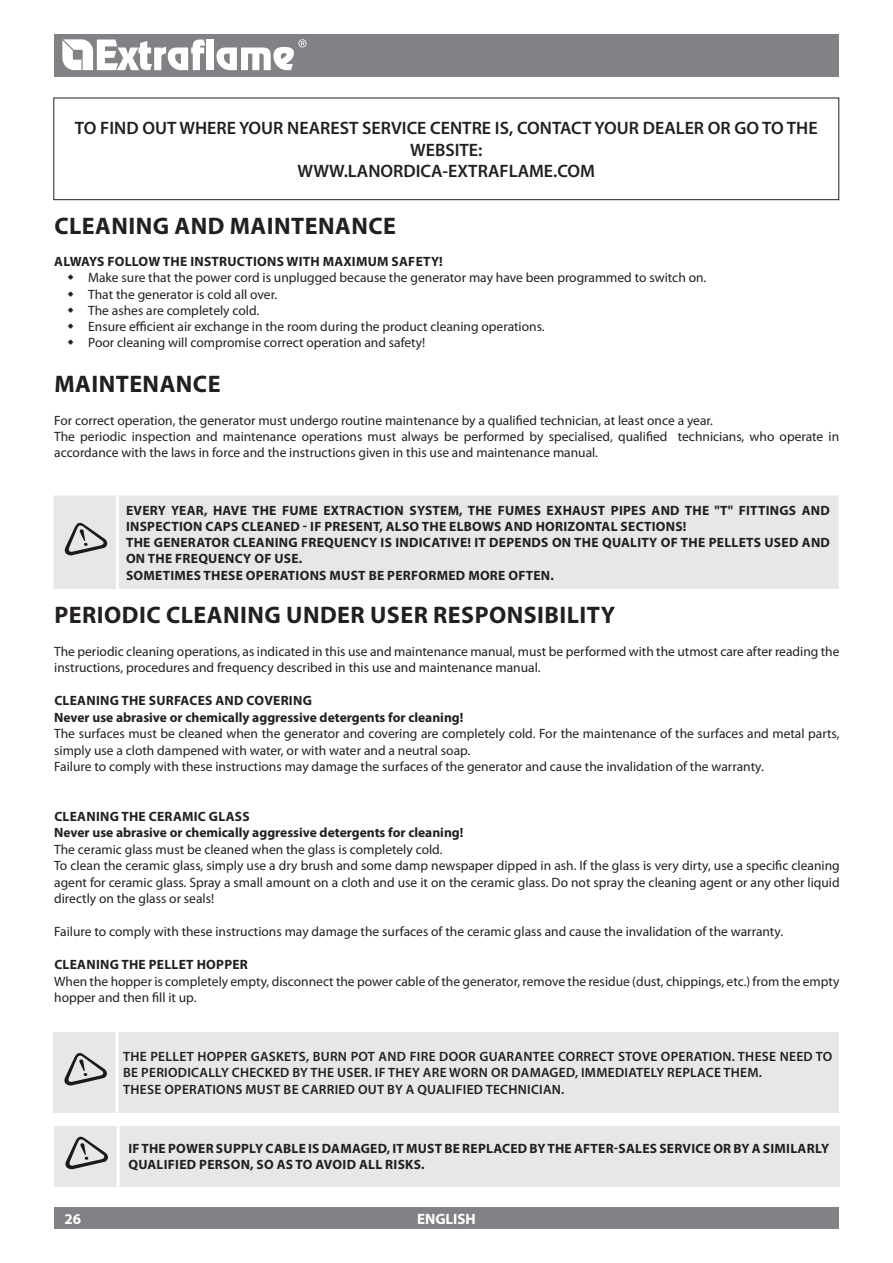
<style>
.page{position:relative;width:893px;height:1263px;background:#fff}
.page>*{position:absolute;margin:0;border:0;box-sizing:border-box;transform-origin:0 0}
.t1{font:700 24px "Myriad Pro";letter-spacing:.02em;color:#231f20}
.t2{font:600 18px/21.6px "Myriad Pro";color:#231f20;text-align:center}
.t3{font:700 15px "Myriad Pro";color:#fff}
.t4{font:13.5px/16.5px "Myriad Pro";color:#231f20}
.t5{font:700 13.5px/16.2px "Myriad Pro";letter-spacing:.02em;color:#231f20}
.t6{font:600 13.5px "Myriad Pro";letter-spacing:.02em;color:#231f20}
</style>
<div class="page">
<div style="left:54px;top:34px;width:785px;height:43px;background:#808285"></div>
<div style="left:54px;top:1208px;width:785px;height:21px;background:#808285"></div>
<svg style="left:62px;top:39px;width:143px;height:31px"></svg>
<div style="left:207px;top:40px;width:7px;height:30px;background:#fff"></div>
<svg style="left:216px;top:39px;width:90px;height:31px"></svg>
<div style="left:54px;top:495px;width:785px;height:94px;background:#e6e7e9"></div>
<hr style="left:116px;top:495px;width:3px;height:94px;background:#fff">
<svg style="left:64px;top:521px;width:43px;height:35px;background:#b4b5b6"></svg>
<div style="left:54px;top:98px;width:785px;height:102px;border:1px solid #231f20"></div>
<div style="left:54px;top:1126px;width:786px;height:60px;background:#e6e7e9"></div>
<hr style="left:117px;top:1126px;width:3px;height:60px;background:#fff">
<svg style="left:65px;top:1136px;width:43px;height:34px"></svg>
<div style="left:53px;top:1032px;width:786px;height:81px;background:#e6e7e9"></div>
<hr style="left:116px;top:1032px;width:3px;height:81px;background:#fff">
<svg style="left:64px;top:1053px;width:43px;height:33px"></svg>
<h2 class="t2" style="left:75px;top:117px;width:744px">TO FIND OUT WHERE YOUR NEAREST SERVICE CENTRE IS, CONTACT YOUR DEALER OR GO TO THE<br>WEBSITE:<br>WWW.LANORDICA-EXTRAFLAME.COM</h2>
<h1 class="t1" style="left:54px;top:210px;width:343px">CLEANING AND MAINTENANCE</h1>
<p class="t5" style="left:54px;top:253px;width:390px">ALWAYS FOLLOW THE INSTRUCTIONS WITH MAXIMUM SAFETY!</p>
<p class="t4" style="left:88px;top:270px;width:620px">Make sure that the power cord is unplugged because the generator may have been programmed to switch on.<br>That the generator is cold all over.<br>The ashes are completely cold.<br>Ensure efficient air exchange in the room during the product cleaning operations.<br>Poor cleaning will compromise correct operation and safety!</p>
<h1 class="t1" style="left:54px;top:368px;width:168px">MAINTENANCE</h1>
<p class="t4" style="left:54px;top:412px;width:787px">For correct operation, the generator must undergo routine maintenance by a qualified technician, at least once a year.<br>The periodic inspection and maintenance operations must always be performed by specialised, qualified technicians, who operate in accordance with the laws in force and the instructions given in this use and maintenance manual.</p>
<p class="t5" style="left:126px;top:502px;width:705px">EVERY YEAR, HAVE THE FUME EXTRACTION SYSTEM, THE FUMES EXHAUST PIPES AND THE "T" FITTINGS AND<br>INSPECTION CAPS CLEANED - IF PRESENT, ALSO THE ELBOWS AND HORIZONTAL SECTIONS!<br>THE GENERATOR CLEANING FREQUEN</p>
<p class="t5" style="left:361px;top:534px;width:43px">CY IS INDI</p>
<p class="t5" style="left:423px;top:534px;width:17px">CATIVE</p>
<p class="t5" style="left:467px;top:534px;width:364px">! IT DEPENDS ON THE QUALITY OF THE PELLETS USED AND</p>
<p class="t5" style="left:126px;top:550px;width:429px">ON THE FREQUENCY OF USE.<br>SOMETIMES THESE OPERATIONS MUST BE PERFORMED MORE OFTEN.</p>
<h1 class="t1" style="left:54px;top:599px;width:562px">PERIODIC CLEANING UNDER USER RESPONSIBILITY</h1>
<p class="t4" style="left:54px;top:643px;width:787px">The periodic cleaning operations, as indicated in this use and maintenance manual, must be performed with the utmost care after reading the instructions, procedures and frequency described in this use and maintenance manual.</p>
<p class="t5" style="left:54px;top:692px;width:411px">CLEANING THE SURFACES AND COVERING<br>NEVER USE ABRASIVE OR CHEMICALLY AGGRESSIVE DETERGENTS FOR CLEANING!</p>
<p class="t4" style="left:54px;top:725px;width:787px">The surfaces must be cleaned when the generator and covering are completely cold. For the maintenance of the surfaces and metal parts, simply use a cloth dampened with water, or with water and a neutral soap.<br>Failure to comply with these instructions may damage the surfaces of the generator and cause the invalidation of the warranty.</p>
<p class="t5" style="left:54px;top:808px;width:411px">CLEANING THE CERAMIC GLASS<br>NEVER USE ABRASIVE OR CHEMICALLY AGGRESSIVE DETERGENTS FOR CLEANING!</p>
<p class="t4" style="left:54px;top:841px;width:787px">The ceramic glass must be cleaned when the glass is completely cold.<br>To clean the ceramic glass, simply use a dry brush and some damp newspaper dipped in ash. If the glass is very dirty, use a specific cleaning agent for ceramic glass. Spray a small amount on a cloth and use it on the ceramic glass. Do not spray the cleaning agent or any other liquid directly on the glass or seals!</p>
<p class="t4" style="left:54px;top:923px;width:730px">Failure to comply with these instructions may damage the surfaces of the ceramic glass and cause the invalidation of the warranty.</p>
<p class="t5" style="left:54px;top:956px;width:195px">CLEANING THE PELLET HOPPER</p>
<p class="t4" style="left:54px;top:973px;width:787px">When the hopper is completely empty, disconnect the power cable of the generator, remove the residue (dust, chippings, etc.) from the empty hopper and then fill it up.</p>
<p class="t6" style="left:123px;top:1048px;width:43px">THE PELLET</p>
<p class="t6" style="left:197px;top:1048px;width:63px">HOPPER GAS</p>
<p class="t6" style="left:276px;top:1048px;width:46px">KETS, BURN</p>
<p class="t6" style="left:351px;top:1048px;width:38px">POT AND</p>
<p class="t6" style="left:410px;top:1048px;width:8px">FIRE</p>
<p class="t6" style="left:439px;top:1048px;width:10px">DOOR</p>
<p class="t6" style="left:480px;top:1048px;width:10px">GUARANTEE</p>
<p class="t6" style="left:558px;top:1048px;width:9px">CORRECT</p>
<p class="t6" style="left:618px;top:1048px;width:9px">STOVE</p>
<p class="t6" style="left:661px;top:1048px;width:26px">OPERATION</p>
<p class="t6" style="left:732px;top:1048px;width:22px">. THESE</p>
<p class="t6" style="left:780px;top:1048px;width:9px">NEED</p>
<p class="t6" style="left:816px;top:1048px;width:9px">TO</p>
<p class="t6" style="left:123px;top:1064px;width:35px">BE PERIODICALLY</p>
<p class="t6" style="left:232px;top:1064px;width:9px">CHEC</p>
<p class="t6" style="left:265px;top:1064px;width:55px">KEDBYTHE</p>
<p class="t6" style="left:337px;top:1064px;width:9px">USER</p>
<p class="t6" style="left:369px;top:1064px;width:29px">. IF THEY</p>
<p class="t6" style="left:423px;top:1064px;width:9px">ARE</p>
<p class="t6" style="left:449px;top:1064px;width:11px">WORN</p>
<p class="t6" style="left:491px;top:1064px;width:31px">OR DAMAGED</p>
<p class="t6" style="left:575px;top:1064px;width:15px">, IMMEDIATELY</p>
<p class="t6" style="left:667px;top:1064px;width:32px">REPLACE</p>
<p class="t6" style="left:723px;top:1064px;width:10px">THEM</p>
<p class="t6" style="left:759px;top:1064px;width:5px">.</p>
<p class="t6" style="left:123px;top:1080px;width:16px">THESE</p>
<p class="t6" style="left:164px;top:1080px;width:26px">OPERATIONS</p>
<p class="t6" style="left:246px;top:1080px;width:10px">MUST</p>
<p class="t6" style="left:284px;top:1080px;width:27px">BE CARRIED</p>
<p class="t6" style="left:358px;top:1080px;width:10px">OUT</p>
<p class="t6" style="left:387px;top:1080px;width:48px">BY A QUALIFIED</p>
<p class="t6" style="left:486px;top:1080px;width:9px">TECHNICIAN</p>
<p class="t6" style="left:561px;top:1080px;width:5px">.</p>
<p class="t3" style="left:65px;top:1209px;width:18px">26</p>
<p class="t5" style="left:128px;top:1140px;width:702px">IF THE POWER SUPPLY CABLE IS DAMAGED, IT MUST BE REPLACED BY THE AFTER-SALES SERVICE OR BY A SIMILARLY<br>QUALIFIED PERSON, SO AS TO AVOID ALL RISKS.</p>
<p class="t3" style="left:417px;top:1209px;width:60px">ENGLISH</p>
</div>
